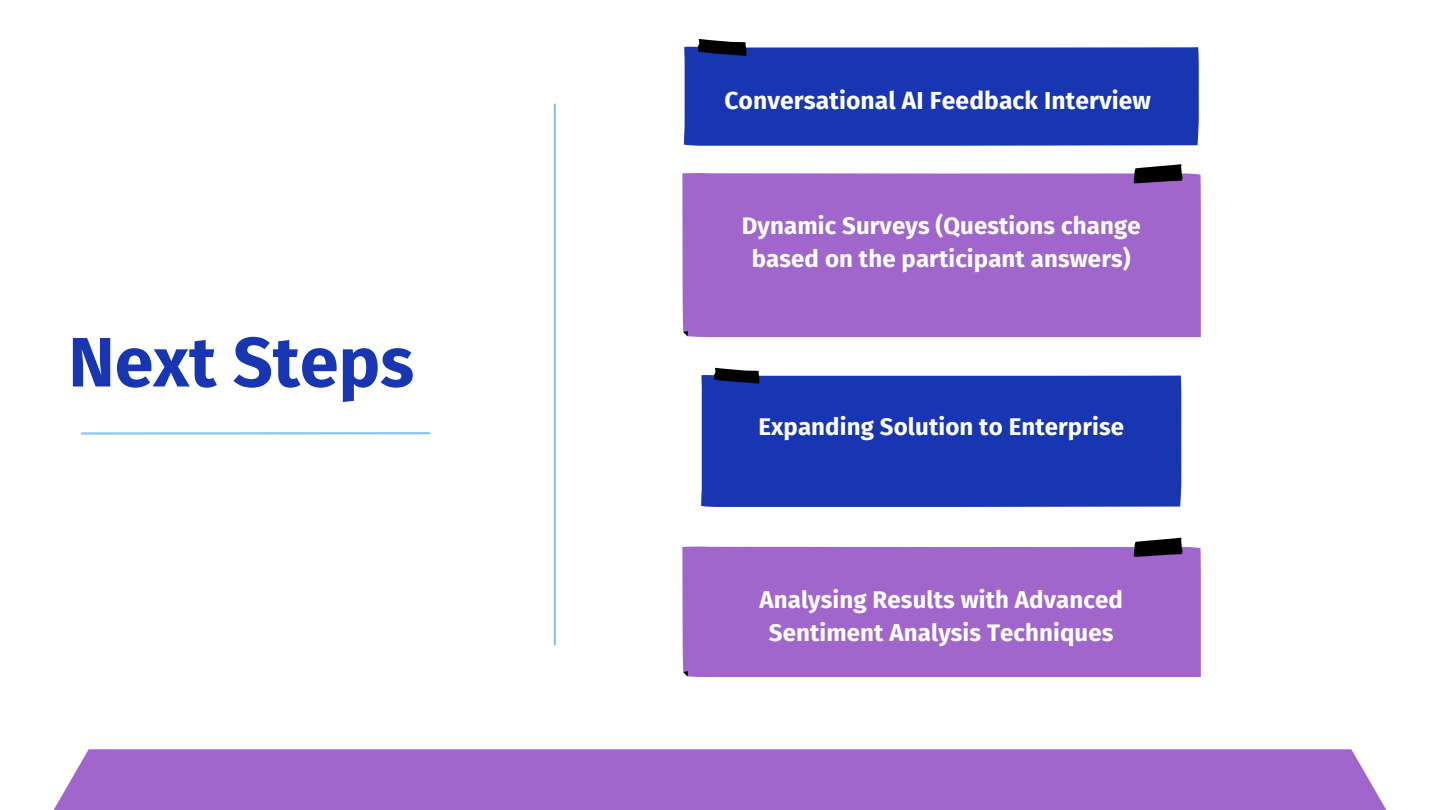
<style>
.page{position:relative;width:1440px;height:810px;background:#fff}
.page>*{position:absolute;margin:0;border:0;box-sizing:border-box;transform-origin:0 0}
.t1{font:700 70px "Fira Sans";color:#1836b2}
.t2{font:700 24.6px "Fira Sans";letter-spacing:.005em;color:#fff}
.t3{font:700 24px/33.4px "Fira Sans";letter-spacing:.005em;color:#fff;text-align:center}
</style>
<div class="page">
<hr style="left:554px;top:105px;width:2px;height:540px;background:#86c7ed">
<div style="left:701px;top:375px;width:480px;height:132px;background:#1836b2"></div>
<svg style="left:714px;top:368px;width:45px;height:16px"></svg>
<svg style="left:682px;top:173px;width:519px;height:164px;background:#a36ccd"></svg>
<div style="left:683px;top:164px;width:500px;height:172px;background:#a066cb"></div>
<div style="left:684px;top:46px;width:515px;height:100px;background:#1836b2"></div>
<svg style="left:698px;top:39px;width:48px;height:17px"></svg>
<div style="left:54px;top:749px;width:1332px;height:61px;background:#a066cb"></div>
<hr style="left:82px;top:432px;width:347px;height:3px;background:#86c7ed">
<svg style="left:682px;top:546px;width:519px;height:131px;background:#a46ccd"></svg>
<svg style="left:683px;top:538px;width:500px;height:138px;background:#a36ecb"></svg>
<p class="t1" style="left:68px;top:321px;width:347px">Next Steps</p>
<p class="t2" style="left:724px;top:86px;width:428px">Conversational AI Feedback Interview</p>
<p class="t3" style="left:742px;top:209px;width:400px">Dynamic Surveys (Questions change based on the participant answers)</p>
<p class="t3" style="left:758px;top:410px;width:367px">Expanding Solution to Enterprise</p>
<p class="t3" style="left:759px;top:583px;width:365px">Analysing Results with Advanced<br>Sentiment Analysis Techniques</p>
</div>
